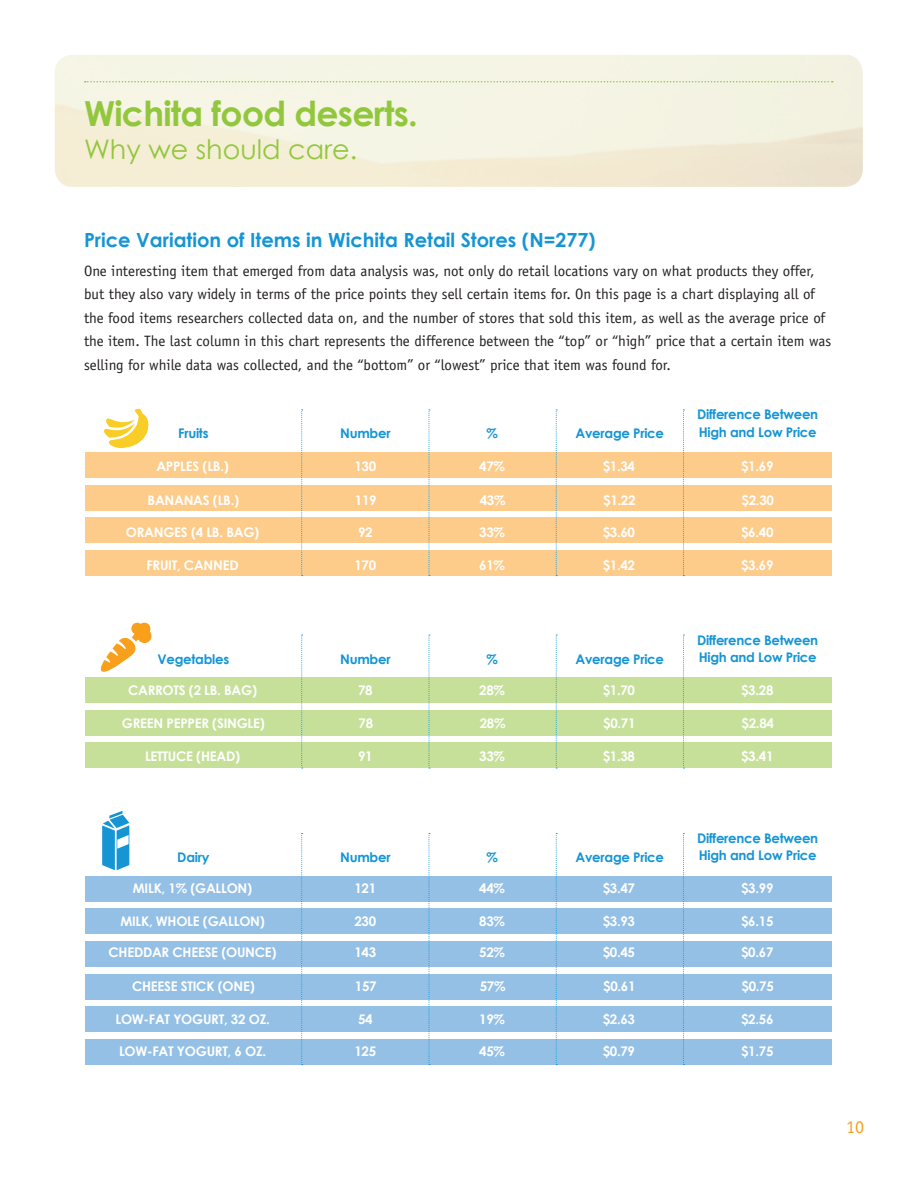
<style>
.page{position:relative;width:918px;height:1188px;background:#fff}
.page>*{position:absolute;margin:0;border:0;box-sizing:border-box;transform-origin:0 0}
.t1{font:700 34.5px "Century Gothic";letter-spacing:-.02em;color:#92c73d}
.t2{font:27px "Century Gothic";color:#92c73d}
.t3{font:700 19.5px "Century Gothic";color:#1595d4}
.t4{font:18px "Officina Sans";color:#f89f1c}
.t5{font:15px/23.4px "Officina Sans";color:#231f20}
.t6{font:700 13.35px "Century Gothic";letter-spacing:-.02em;color:#fff}
.t7{font:700 13.35px/17.1px "Century Gothic";letter-spacing:-.02em;color:#1595d4}
</style>
<div class="page">
<img style="left:55px;top:55px;width:654px;height:132px">
<img style="left:709px;top:55px;width:154px;height:132px">
<img style="left:229px;top:149px;width:491px;height:38px">
<svg style="left:85px;top:81px;width:748px;height:1px"></svg>
<div style="left:86px;top:452px;width:746px;height:26px;background:#fdcc8b"></div>
<div style="left:86px;top:677px;width:746px;height:26px;background:#c6e09a"></div>
<div style="left:86px;top:876px;width:746px;height:26px;background:#94c0e6"></div>
<div style="left:86px;top:974px;width:746px;height:26px;background:#94c0e6"></div>
<div style="left:86px;top:485px;width:746px;height:26px;background:#fdcc8b"></div>
<div style="left:86px;top:710px;width:746px;height:26px;background:#c6e09a"></div>
<div style="left:86px;top:908px;width:746px;height:26px;background:#94c0e6"></div>
<div style="left:86px;top:1006px;width:746px;height:26px;background:#94c0e6"></div>
<div style="left:86px;top:517px;width:746px;height:26px;background:#fdcc8b"></div>
<div style="left:86px;top:743px;width:746px;height:25px;background:#c6e09a"></div>
<div style="left:86px;top:941px;width:746px;height:26px;background:#94c0e6"></div>
<div style="left:86px;top:1039px;width:746px;height:26px;background:#94c0e6"></div>
<div style="left:86px;top:550px;width:746px;height:26px;background:#fdcc8b"></div>
<svg style="left:301px;top:410px;width:2px;height:166px"></svg>
<svg style="left:301px;top:635px;width:2px;height:134px"></svg>
<svg style="left:301px;top:833px;width:2px;height:232px"></svg>
<svg style="left:429px;top:410px;width:1px;height:166px"></svg>
<svg style="left:429px;top:635px;width:1px;height:134px"></svg>
<svg style="left:429px;top:833px;width:1px;height:232px"></svg>
<svg style="left:556px;top:410px;width:1px;height:166px"></svg>
<svg style="left:556px;top:635px;width:1px;height:134px"></svg>
<svg style="left:556px;top:833px;width:1px;height:232px"></svg>
<svg style="left:683px;top:410px;width:1px;height:166px"></svg>
<svg style="left:683px;top:635px;width:1px;height:134px"></svg>
<svg style="left:683px;top:833px;width:1px;height:232px"></svg>
<svg style="left:100px;top:623px;width:52px;height:49px"></svg>
<svg style="left:104px;top:409px;width:45px;height:39px"></svg>
<svg style="left:102px;top:811px;width:27px;height:59px"></svg>
<h1 class="t1" style="left:84px;top:91px;width:335px">Wichita food deserts.</h1>
<h2 class="t2" style="left:84px;top:133px;width:275px">Why we should care.</h2>
<h3 class="t3" style="left:84px;top:227px;width:513px">Price Variation of Items in Wichita Retail Stores (N=277)</h3>
<p class="t5" style="left:84px;top:259px;width:749px">One interesting item that emerged from data analysis was, not only do retail locations vary on what products they offer, but they also vary widely in terms of the price points they sell certain items for. On this page is a chart displaying all of the food items researchers collected data on, and the number of stores that sold this item, as well as the average price of the item. The last column in this chart represents the difference between the “top” or “high” price that a certain item was selling for while data was collected, and the “bottom” or “lowest” price that item was found for.</p>
<p class="t7" style="left:178px;top:425px;width:32px">Fruits</p>
<p class="t6" style="left:156px;top:458px;width:74px">APPLES (LB.)</p>
<p class="t6" style="left:148px;top:491px;width:93px">BANANAS (LB.)</p>
<p class="t6" style="left:126px;top:524px;width:135px">ORANGES (4 LB. BAG)</p>
<p class="t6" style="left:147px;top:557px;width:94px">FRUIT, CANNED</p>
<p class="t7" style="left:158px;top:650px;width:73px">Vegetables</p>
<p class="t6" style="left:128px;top:682px;width:131px">CARROTS (2 LB. BAG)</p>
<p class="t6" style="left:122px;top:715px;width:144px">GREEN PEPPER (SINGLE)</p>
<p class="t6" style="left:145px;top:748px;width:97px">LETTUCE (HEAD)</p>
<p class="t7" style="left:340px;top:425px;width:52px">Number</p>
<p class="t6" style="left:354px;top:458px;width:23px">130</p>
<p class="t6" style="left:355px;top:491px;width:23px">119</p>
<p class="t6" style="left:358px;top:524px;width:16px">92</p>
<p class="t6" style="left:354px;top:557px;width:23px">170</p>
<p class="t7" style="left:340px;top:650px;width:52px">Number</p>
<p class="t6" style="left:358px;top:682px;width:16px">78</p>
<p class="t6" style="left:359px;top:715px;width:16px">78</p>
<p class="t6" style="left:358px;top:748px;width:16px">91</p>
<p class="t7" style="left:486px;top:425px;width:13px">%</p>
<p class="t6" style="left:479px;top:458px;width:27px">47%</p>
<p class="t6" style="left:480px;top:491px;width:27px">43%</p>
<p class="t6" style="left:479px;top:524px;width:27px">33%</p>
<p class="t6" style="left:479px;top:557px;width:27px">61%</p>
<p class="t7" style="left:486px;top:650px;width:13px">%</p>
<p class="t6" style="left:479px;top:682px;width:27px">28%</p>
<p class="t6" style="left:480px;top:715px;width:27px">28%</p>
<p class="t6" style="left:479px;top:748px;width:27px">33%</p>
<p class="t7" style="left:576px;top:425px;width:90px">Average Price</p>
<p class="t6" style="left:603px;top:458px;width:34px">$1.34</p>
<p class="t6" style="left:603px;top:491px;width:34px">$1.22</p>
<p class="t6" style="left:603px;top:524px;width:34px">$3.60</p>
<p class="t6" style="left:603px;top:557px;width:34px">$1.42</p>
<p class="t7" style="left:576px;top:650px;width:90px">Average Price</p>
<p class="t6" style="left:603px;top:682px;width:34px">$1.70</p>
<p class="t6" style="left:603px;top:715px;width:34px">$0.71</p>
<p class="t6" style="left:603px;top:748px;width:34px">$1.38</p>
<p class="t7" style="left:697px;top:406px;width:123px">Difference Between<br>High and Low Price</p>
<p class="t6" style="left:741px;top:458px;width:34px">$1.69</p>
<p class="t6" style="left:742px;top:491px;width:34px">$2.30</p>
<p class="t6" style="left:741px;top:524px;width:34px">$6.40</p>
<p class="t6" style="left:741px;top:557px;width:34px">$3.69</p>
<p class="t7" style="left:697px;top:631px;width:123px">Difference Between<br>High and Low Price</p>
<p class="t6" style="left:741px;top:682px;width:34px">$3.28</p>
<p class="t6" style="left:742px;top:715px;width:34px">$2.84</p>
<p class="t6" style="left:741px;top:748px;width:34px">$3.41</p>
<p class="t7" style="left:177px;top:848px;width:34px">Dairy</p>
<p class="t7" style="left:340px;top:848px;width:52px">Number</p>
<p class="t7" style="left:486px;top:848px;width:13px">%</p>
<p class="t7" style="left:576px;top:848px;width:90px">Average Price</p>
<p class="t7" style="left:697px;top:829px;width:123px">Difference Between<br>High and Low Price</p>
<p class="t6" style="left:133px;top:880px;width:121px">MILK, 1% (GALLON)</p>
<p class="t6" style="left:354px;top:880px;width:23px">121</p>
<p class="t6" style="left:479px;top:880px;width:27px">44%</p>
<p class="t6" style="left:603px;top:880px;width:34px">$3.47</p>
<p class="t6" style="left:741px;top:880px;width:34px">$3.99</p>
<p class="t6" style="left:120px;top:912px;width:146px">MILK, WHOLE (GALLON)</p>
<p class="t6" style="left:354px;top:912px;width:23px">230</p>
<p class="t6" style="left:479px;top:912px;width:27px">83%</p>
<p class="t6" style="left:603px;top:912px;width:34px">$3.93</p>
<p class="t6" style="left:741px;top:912px;width:34px">$6.15</p>
<p class="t6" style="left:109px;top:944px;width:170px">CHEDDAR CHEESE (OUNCE)</p>
<p class="t6" style="left:132px;top:978px;width:124px">CHEESE STICK (ONE)</p>
<p class="t6" style="left:115px;top:1010px;width:156px">LOW-FAT YOGURT, 32 OZ.</p>
<p class="t6" style="left:354px;top:944px;width:23px">143</p>
<p class="t6" style="left:355px;top:978px;width:23px">157</p>
<p class="t6" style="left:358px;top:1010px;width:16px">54</p>
<p class="t6" style="left:479px;top:944px;width:27px">52%</p>
<p class="t6" style="left:480px;top:978px;width:27px">57%</p>
<p class="t6" style="left:479px;top:1010px;width:27px">19%</p>
<p class="t6" style="left:603px;top:944px;width:34px">$0.45</p>
<p class="t6" style="left:603px;top:978px;width:34px">$0.61</p>
<p class="t6" style="left:603px;top:1010px;width:34px">$2.63</p>
<p class="t6" style="left:741px;top:944px;width:34px">$0.67</p>
<p class="t6" style="left:742px;top:978px;width:34px">$0.75</p>
<p class="t6" style="left:741px;top:1010px;width:34px">$2.56</p>
<p class="t6" style="left:119px;top:1043px;width:149px">LOW-FAT YOGURT, 6 OZ.</p>
<p class="t6" style="left:354px;top:1043px;width:23px">125</p>
<p class="t6" style="left:479px;top:1043px;width:27px">45%</p>
<p class="t6" style="left:603px;top:1043px;width:34px">$0.79</p>
<p class="t6" style="left:741px;top:1043px;width:34px">$1.75</p>
<p class="t4" style="left:846px;top:1117px;width:19px">10</p>
</div>
